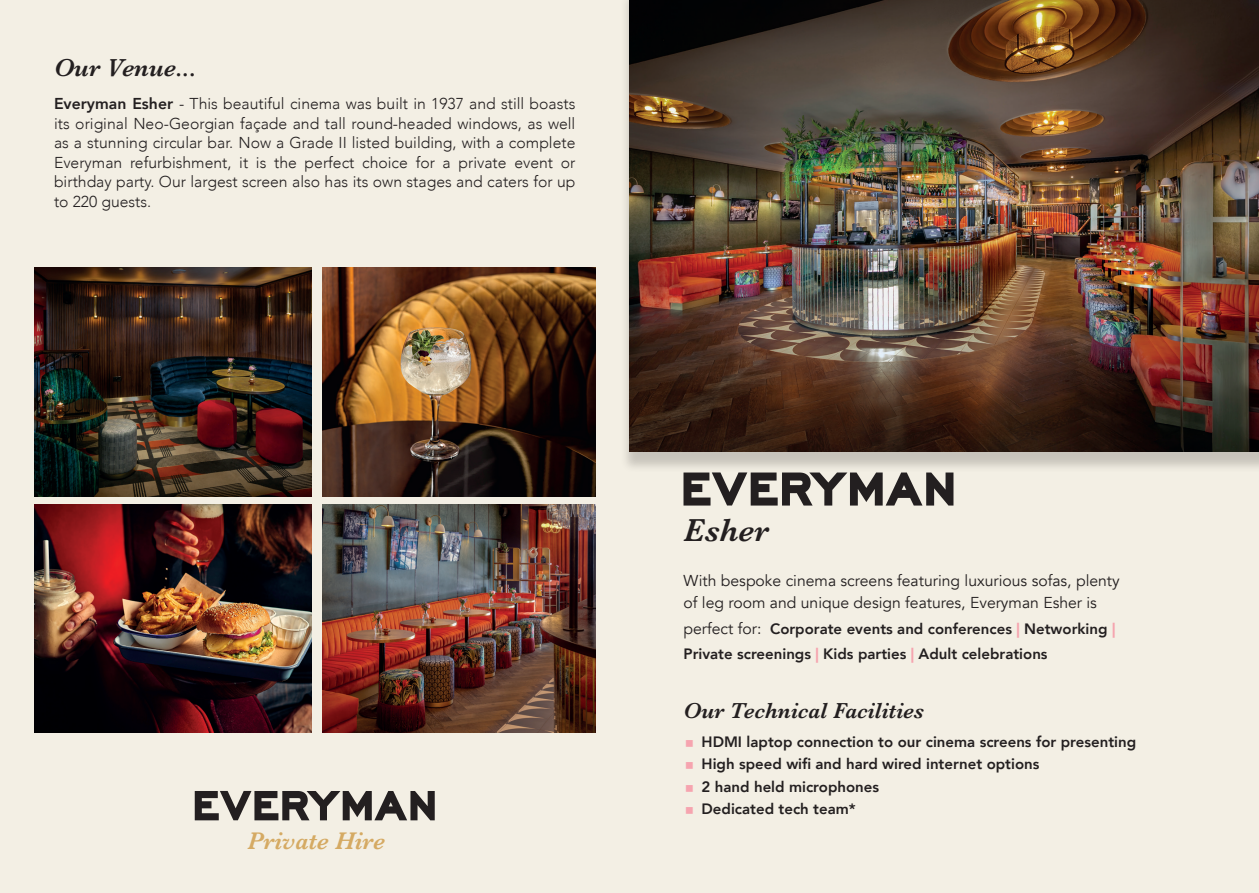
<style>
.page{position:relative;width:1259px;height:893px;background:#f3efe4}
.page>*{position:absolute;margin:0;border:0;box-sizing:border-box;transform-origin:0 0}
.t1{font:italic 600 33px "Baskerville";color:#231f20}
.t2{font:italic 600 25.5px "Baskerville";color:#231f20}
.t3{font:italic 600 24.9px "Baskerville";color:#d5aa63}
.t4{font:italic 600 22.5px "Baskerville";color:#231f20}
.t5{font:300 15.75px/19.5px "Avenir";color:#231f20;text-align:justify}
.t6{font:15.75px/22.5px "Avenir";color:#231f20}
.t7{font:800 15px/22.5px "Avenir";color:#231f20}
.s1{font-weight:800}
.s2{font-weight:400;font-size:15.75px}
.s3{font-weight:900;color:#f6a4af}
</style>
<div class="page">
<div style="left:620px;top:0;width:639px;height:473px;background:#231f20;opacity:.21"></div>
<img style="left:629px;top:0;width:630px;height:451px">
<svg style="left:683px;top:472px;width:270px;height:34px"></svg>
<svg style="left:195px;top:791px;width:240px;height:29px"></svg>
<img style="left:34px;top:268px;width:277px;height:228px">
<img style="left:322px;top:504px;width:273px;height:228px">
<img style="left:322px;top:268px;width:273px;height:228px">
<img style="left:34px;top:504px;width:277px;height:228px">
<h2 class="t2" style="left:54px;top:51px;width:144px">Our Venue...</h2>
<p class="t5" style="left:54px;top:94px;width:523px"><span class="s1">Everyman Esher</span> - This beautiful cinema was built in 1937 and still boasts its original Neo-Georgian façade and tall round-headed windows, as well as a stunning circular bar. Now a Grade II listed building, with a complete Everyman refurbishment, it is the perfect choice for a private event or birthday party. Our largest screen also has its own stages and caters for up to 220 guests.</p>
<h3 class="t3" style="left:247px;top:824px;width:139px">Private Hire</h3>
<h1 class="t1" style="left:683px;top:508px;width:87px">Esher</h1>
<p class="t6" style="left:683px;top:569px;width:438px">With bespoke cinema screens featuring luxurious sofas, plenty of leg room and unique design features, Everyman Esher is</p>
<p class="t7" style="left:683px;top:616px;width:433px;line-height:25.5px"><span class="s2">perfect for:</span> Corporate events and conferences <span class="s3">|</span> Networking <span class="s3">|<br></span>Private screenings <span class="s3">|</span> Kids parties <span class="s3">|</span> Adult celebrations</p>
<h3 class="t4" style="left:683px;top:696px;width:242px">Our Technical Facilities</h3>
<p class="t7" style="left:701px;top:730px;width:436px">HDMI laptop connection to our cinema screens for presenting High speed wifi and hard wired internet options<br>2 hand held microphones<br>Dedicated tech team*</p>
</div>
